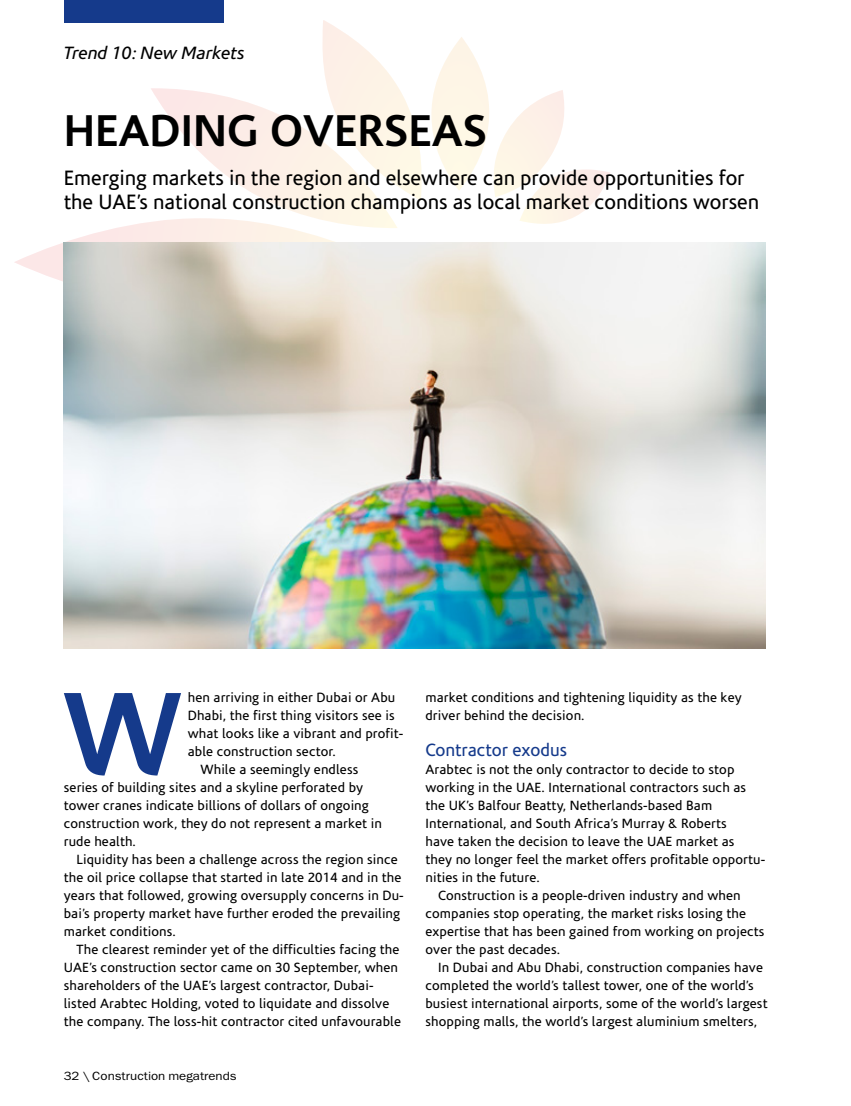
<style>
.page{position:relative;width:851px;height:1106px;background:#fff}
.page>*{position:absolute;margin:0;border:0;box-sizing:border-box;transform-origin:0 0}
.t1{font:700 118.8px "Corisande";color:#153a8b}
.t2{font:700 45px "Corisande";color:#000}
.t3{font:21px/24px "Corisande";color:#000}
.t4{font:italic 18px "Corisande";color:#000}
.t5{font:18px "Corisande";color:#153a8b}
.t6{font:13.5px/18px "Corisande";letter-spacing:.01em;color:#000}
.t7{font:12px "ITC Franklin Gothic Std";color:#000;scale:1.1 1}
</style>
<div class="page">
<div style="left:64px;top:0;width:159px;height:23px;background:#153a8b"></div>
<svg style="left:431px;top:37px;width:179px;height:187px"></svg>
<svg style="left:14px;top:20px;width:408px;height:286px"></svg>
<img style="left:64px;top:242px;width:701px;height:406px">
<h3 class="t4" style="left:64px;top:43px;width:182px">Trend 10: New Markets</h3>
<h2 class="t2" style="left:64px;top:105px;width:425px">HEADING OVERSEAS</h2>
<h3 class="t3" style="left:64px;top:166px;width:696px">Emerging markets in the region and elsewhere can provide opportunities for the UAE’s national construction champions as local market conditions worsen</h3>
<h1 class="t1" style="left:63px;top:665px;width:120px">W</h1>
<p class="t6" style="left:188px;top:689px;width:209px">hen arriving in either Dubai or Abu</p>
<p class="t6" style="left:188px;top:707px;width:208px">Dhabi, the first thing visitors see is</p>
<p class="t6" style="left:188px;top:725px;width:217px">what looks like a vibrant and profit-</p>
<p class="t6" style="left:188px;top:743px;width:150px">able construction sector.</p>
<p class="t6" style="left:200px;top:761px;width:159px">While a seemingly endless</p>
<p class="t6" style="left:64px;top:779px;width:300px">series of building sites and a skyline perforated by</p>
<p class="t6" style="left:64px;top:797px;width:306px">tower cranes indicate billions of dollars of ongoing</p>
<p class="t6" style="left:64px;top:815px;width:319px">construction work, they do not represent a market in</p>
<p class="t6" style="left:64px;top:833px;width:74px">rude health.</p>
<p class="t6" style="left:77px;top:851px;width:322px">Liquidity has been a challenge across the region since</p>
<p class="t6" style="left:64px;top:869px;width:339px">the oil price collapse that started in late 2014 and in the</p>
<p class="t6" style="left:64px;top:887px;width:341px">years that followed, growing oversupply concerns in Du-</p>
<p class="t6" style="left:64px;top:905px;width:338px">bai’s property market have further eroded the prevailing</p>
<p class="t6" style="left:64px;top:923px;width:114px">market conditions.</p>
<p class="t6" style="left:77px;top:941px;width:324px">The clearest reminder yet of the difficulties facing the</p>
<p class="t6" style="left:64px;top:959px;width:335px">UAE’s construction sector came on 30 September, when</p>
<p class="t6" style="left:64px;top:977px;width:311px">shareholders of the UAE’s largest contractor, Dubai-</p>
<p class="t6" style="left:64px;top:995px;width:327px">listed Arabtec Holding, voted to liquidate and dissolve</p>
<p class="t6" style="left:64px;top:1013px;width:339px">the company. The loss-hit contractor cited unfavourable</p>
<p class="t7" style="left:64px;top:1069px;width:159px">32 \ Construction megatrends</p>
<p class="t6" style="left:425px;top:689px;width:317px">market conditions and tightening liquidity as the key driver behind the decision.</p>
<h3 class="t5" style="left:425px;top:740px;width:143px">Contractor exodus</h3>
<p class="t6" style="left:425px;top:761px;width:310px">Arabtec is not the only contractor to decide to stop</p>
<p class="t6" style="left:425px;top:779px;width:322px">working in the UAE. International contractors such as</p>
<p class="t6" style="left:425px;top:797px;width:288px">the UK’s Balfour Beatty, Netherlands-based Bam</p>
<p class="t6" style="left:425px;top:815px;width:302px">International, and South Africa’s Murray &amp; Roberts</p>
<p class="t6" style="left:425px;top:833px;width:310px">have taken the decision to leave the UAE market as</p>
<p class="t6" style="left:425px;top:851px;width:341px">they no longer feel the market offers profitable opportu-</p>
<p class="t6" style="left:425px;top:869px;width:116px">nities in the future.</p>
<p class="t6" style="left:438px;top:887px;width:304px">Construction is a people-driven industry and when</p>
<p class="t6" style="left:425px;top:905px;width:322px">companies stop operating, the market risks losing the</p>
<p class="t6" style="left:425px;top:923px;width:340px">expertise that has been gained from working on projects</p>
<p class="t6" style="left:425px;top:941px;width:136px">over the past decades.</p>
<p class="t6" style="left:438px;top:959px;width:326px">In Dubai and Abu Dhabi, construction companies have</p>
<p class="t6" style="left:425px;top:977px;width:330px">completed the world’s tallest tower, one of the world’s</p>
<p class="t6" style="left:425px;top:995px;width:343px">busiest international airports, some of the world’s largest</p>
<p class="t6" style="left:425px;top:1013px;width:333px">shopping malls, the world’s largest aluminium smelters,</p>
</div>
